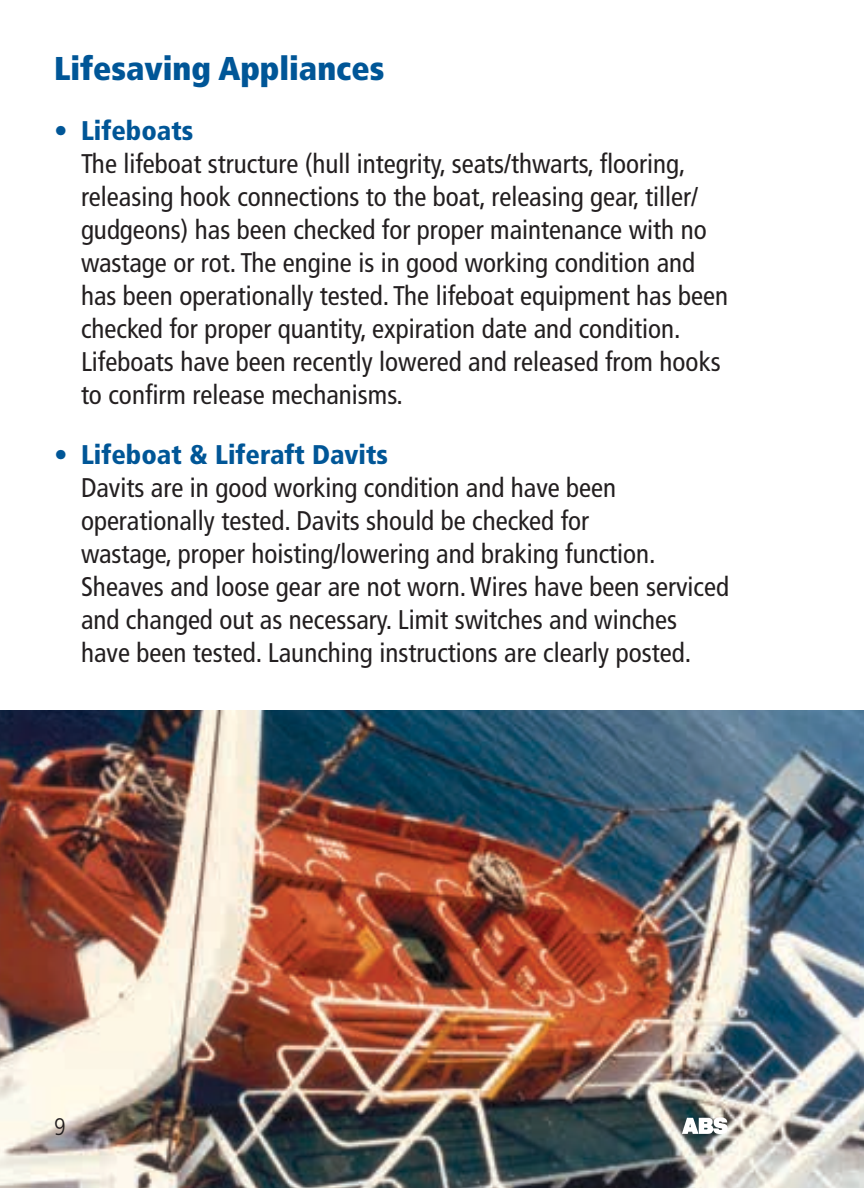
<style>
.page{position:relative;width:864px;height:1188px;background:#fff}
.page>*{position:absolute;margin:0;border:0;box-sizing:border-box;transform-origin:0 0}
.t1{font:900 condensed 33px "Frutiger";color:#005697}
.t2{font:condensed 27px/33px "Frutiger";color:#231f20}
.t3{font:900 condensed 27px "Frutiger";color:#005697}
.t4{font:300 condensed 24px "Frutiger";color:#231f20}
</style>
<div class="page">
<img style="left:0;top:711px;width:864px;height:477px">
<svg style="left:682px;top:1117px;width:46px;height:17px"></svg>
<p class="t1" style="left:54px;top:49px;width:332px">Lifesaving Appliances</p>
<p class="t3" style="left:54px;top:115px;width:141px">• Lifeboats</p>
<p class="t2" style="left:81px;top:148px;width:649px">The lifeboat structure (hull integrity, seats/thwarts, flooring, releasing hook connections to the boat, releasing gear, tiller/ gudgeons) has been checked for proper maintenance with no wastage or rot. The engine is in good working condition and has been operationally tested. The lifeboat equipment has been checked for proper quantity, expiration date and condition.<br>Lifeboats have been recently lowered and released from hooks to confirm release mechanisms.</p>
<p class="t3" style="left:54px;top:438px;width:336px">• Lifeboat &amp; Liferaft Davits</p>
<p class="t2" style="left:81px;top:471px;width:650px">Davits are in good working condition and have been operationally tested. Davits should be checked for<br>wastage, proper hoisting/lowering and braking function.<br>Sheaves and loose gear are not worn. Wires have been serviced and changed out as necessary. Limit switches and winches have been tested. Launching instructions are clearly posted.</p>
<p class="t4" style="left:54px;top:1113px;width:13px">9</p>
</div>
